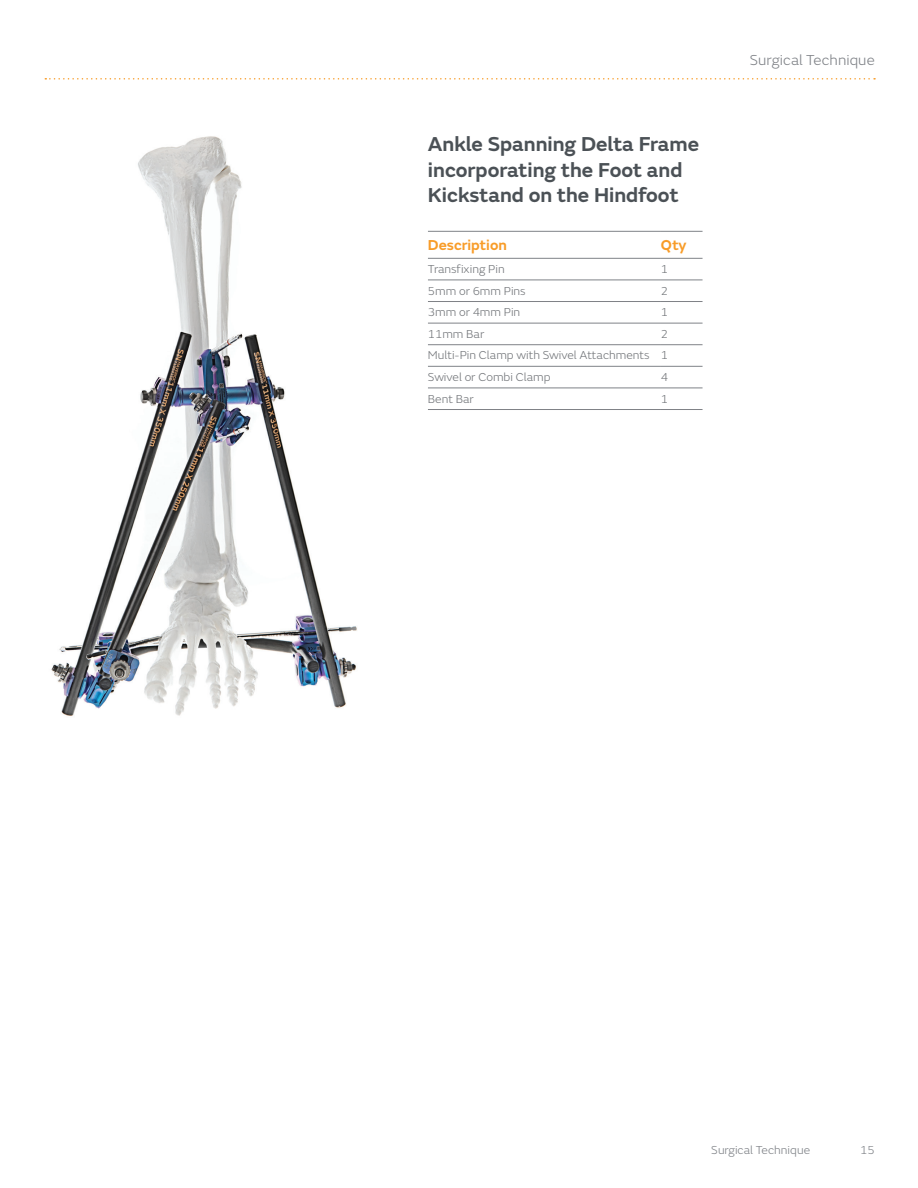
<style>
.page{position:relative;width:918px;height:1188px;background:#fff}
.page>*{position:absolute;margin:0;border:0;box-sizing:border-box;transform-origin:0 0}
.Subhead_14_16_8{font:600 21px/25.2px "SN Emeric";color:#4b5156}
.t1{font:300 15px "SN Emeric";letter-spacing:.005em;color:#7f8287}
.Reference_Descriptio{font:600 15px "SN Emeric";color:#f89c28}
.Table_Body{font:300 12px "SN Emeric";color:#73767a}
.t2{font:300 12px "SN Emeric";color:#7f8287}
</style>
<div class="page">
<svg style="left:45px;top:78px;width:830px;height:2px"></svg>
<hr style="left:428px;top:231px;width:233px;height:1px;background:#7f8287">
<hr style="left:661px;top:231px;width:42px;height:1px;background:#7f8287">
<hr style="left:428px;top:258px;width:233px;height:1px;background:#7f8287">
<hr style="left:661px;top:258px;width:42px;height:1px;background:#7f8287">
<hr style="left:428px;top:280px;width:233px;height:1px;background:#7f8287">
<hr style="left:428px;top:301px;width:233px;height:1px;background:#7f8287">
<hr style="left:428px;top:323px;width:233px;height:1px;background:#7f8287">
<hr style="left:428px;top:344px;width:233px;height:1px;background:#7f8287">
<hr style="left:428px;top:366px;width:233px;height:1px;background:#7f8287">
<hr style="left:428px;top:388px;width:233px;height:1px;background:#7f8287">
<hr style="left:428px;top:409px;width:233px;height:1px;background:#7f8287">
<hr style="left:661px;top:280px;width:42px;height:1px;background:#7f8287">
<hr style="left:661px;top:301px;width:42px;height:1px;background:#7f8287">
<hr style="left:661px;top:323px;width:42px;height:1px;background:#7f8287">
<hr style="left:661px;top:344px;width:42px;height:1px;background:#7f8287">
<hr style="left:661px;top:366px;width:42px;height:1px;background:#7f8287">
<hr style="left:661px;top:388px;width:42px;height:1px;background:#7f8287">
<hr style="left:661px;top:409px;width:42px;height:1px;background:#7f8287">
<img style="left:51px;top:136px;width:306px;height:580px">
<p class="Subhead_14_16_8" style="left:428px;top:132px;width:273px">Ankle Spanning Delta Frame incorporating the Foot and<br>Kickstand on the Hindfoot</p>
<p class="Reference_Descriptio" style="left:428px;top:236px;width:80px">Description</p>
<p class="Reference_Descriptio" style="left:661px;top:236px;width:27px">Qty</p>
<p class="Table_Body" style="left:428px;top:262px;width:78px">Transfixing Pin</p>
<p class="Table_Body" style="left:661px;top:262px;width:9px">1</p>
<p class="Table_Body" style="left:428px;top:283px;width:99px">5mm or 6mm Pins</p>
<p class="Table_Body" style="left:661px;top:283px;width:9px">2</p>
<p class="Table_Body" style="left:428px;top:305px;width:94px">3mm or 4mm Pin</p>
<p class="Table_Body" style="left:661px;top:305px;width:9px">1</p>
<p class="Table_Body" style="left:428px;top:327px;width:58px">11mm Bar</p>
<p class="Table_Body" style="left:661px;top:327px;width:9px">2</p>
<p class="Table_Body" style="left:428px;top:348px;width:223px">Multi-Pin Clamp with Swivel Attachments</p>
<p class="Table_Body" style="left:661px;top:348px;width:9px">1</p>
<p class="Table_Body" style="left:428px;top:370px;width:124px">Swivel or Combi Clamp</p>
<p class="Table_Body" style="left:661px;top:370px;width:9px">4</p>
<p class="Table_Body" style="left:428px;top:391px;width:47px">Bent Bar</p>
<p class="Table_Body" style="left:661px;top:391px;width:9px">1</p>
<p class="t1" style="left:750px;top:51px;width:127px">Surgical Technique</p>
<p class="t2" style="left:711px;top:1142px;width:100px">Surgical Technique</p>
<p class="t2" style="left:860px;top:1142px;width:16px">15</p>
</div>
